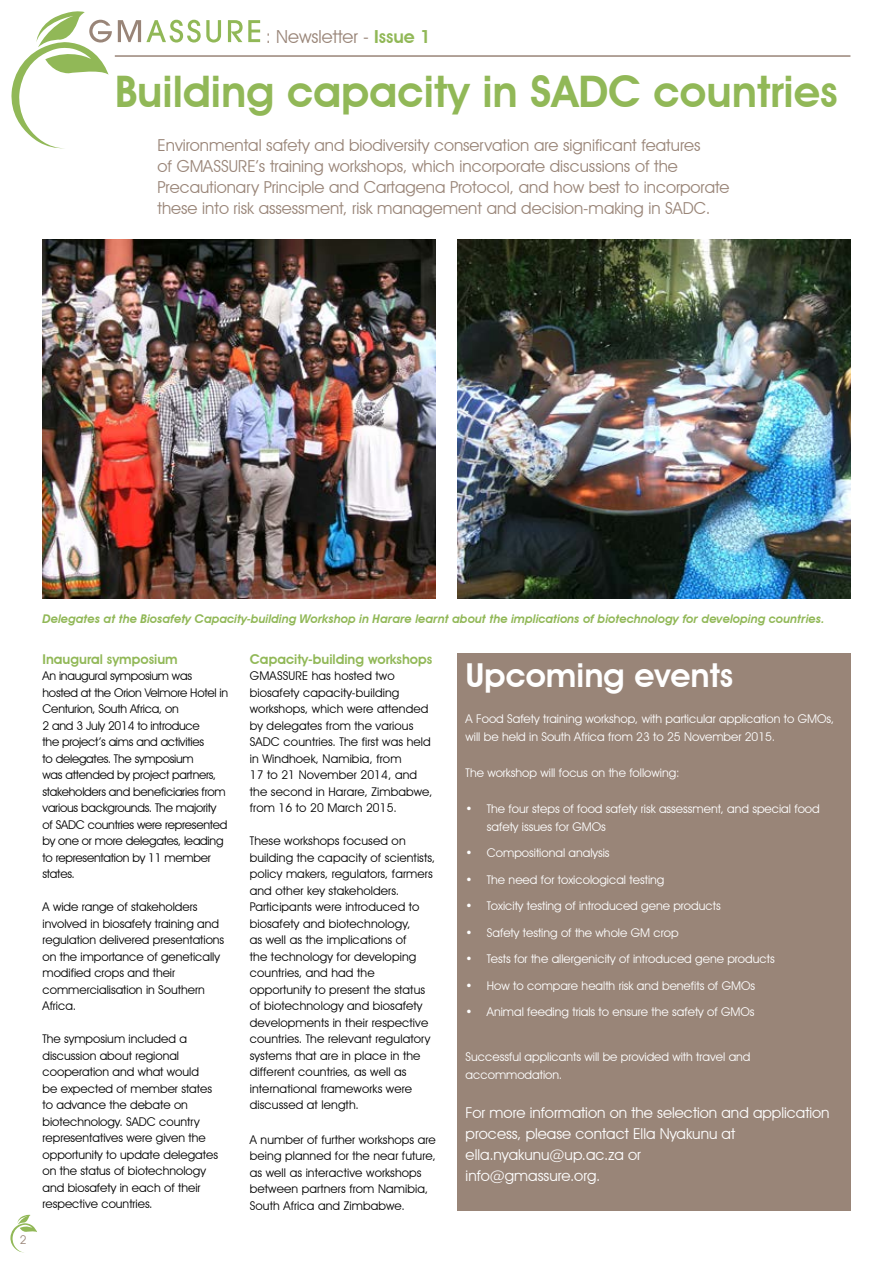
<style>
.page{position:relative;width:893px;height:1263px;background:#fff}
.page>*{position:absolute;margin:0;border:0;box-sizing:border-box;transform-origin:0 0}
.t1{font:600 43.5px "Avant Garde IT Cby BT";color:#91b857}
.t2{font:600 33px "Avant Garde IT Cby BT";color:#fff}
.t3{font:18px "Avant Garde IT Cby BT";color:#998578}
.t4{font:16.5px/21px "Avant Garde IT Cby BT";color:#998578}
.t5{font:15px/21px "Avant Garde IT Cby BT";color:#fff}
.t6{font:600 13.5px "Avant Garde IT Cby BT";color:#91b857}
.t7{font:12px/16.5px "Avant Garde IT Cby BT";letter-spacing:.01em;color:#000}
.t8{font:12px/18px "Avant Garde IT Cby BT";color:#fff}
.t9{font:12px/16.5px "Avant Garde IT Cby BT";letter-spacing:-.02em;color:#000}
.t10{font:italic 600 12px "Avant Garde IT Cby BT";color:#91b857}
.t11{font:12px "Avant Garde IT Cby BT";color:#998578}
.s1{font-weight:600;color:#91b857}
</style>
<div class="page">
<svg style="left:10px;top:1214px;width:27px;height:38px"></svg>
<svg style="left:11px;top:11px;width:101px;height:138px"></svg>
<svg style="left:118px;top:20px;width:103px;height:23px"></svg>
<svg style="left:228px;top:20px;width:32px;height:22px"></svg>
<hr style="left:115px;top:55px;width:735px;height:2px;background:#998578">
<div style="left:457px;top:653px;width:393px;height:557px;background:#998578"></div>
<img style="left:43px;top:240px;width:393px;height:358px">
<img style="left:457px;top:240px;width:393px;height:358px">
<h3 class="t3" style="left:266px;top:25px;width:166px">: Newsletter - <span class="s1">Issue 1</span></h3>
<h1 class="t1" style="left:115px;top:66px;width:724px">Building capacity in SADC countries</h1>
<p class="t4" style="left:158px;top:135px;width:574px">Environmental safety and biodiversity conservation are significant features<br>of GMASSURE’s training workshops, which incorporate discussions of the Precautionary Principle and Cartagena Protocol, and how best to incorporate these into risk assessment, risk management and decision-making in SADC.</p>
<p class="t11" style="left:20px;top:1233px;width:8px">2</p>
<p class="t10" style="left:43px;top:611px;width:783px">Delegates at the Biosafety Capacity-building Workshop in Harare learnt about the implications of biotechnology for developing countries.</p>
<p class="t6" style="left:43px;top:651px;width:137px">Inaugural symposium</p>
<p class="t9" style="left:43px;top:667px;width:187px">An inaugural symposium was hosted at the Orion Velmore Hotel in<br>Centurion, South Africa, on<br>2 and 3 July 2014 to introduce<br>the project’s aims and activities<br>to delegates. The symposium<br>was attended by project partners, stakeholders and beneficiaries from various backgrounds. The majority of SADC countries were represented by one or more delegates, leading to representation by 11 member states.</p>
<p class="t7" style="left:43px;top:898px;width:183px">A wide range of stakeholders involved in biosafety training and regulation delivered presentations on the importance of genetically modified crops and their commercialisation in Southern<br>Africa.</p>
<p class="t7" style="left:43px;top:1030px;width:177px">The symposium included a discussion about regional cooperation and what would<br>be expected of member states to advance the debate on biotechnology. SADC country representatives were given the opportunity to update delegates on the status of biotechnology and biosafety in each of their respective countries.</p>
<p class="t6" style="left:250px;top:651px;width:184px">Capacity-building workshops</p>
<p class="t7" style="left:250px;top:667px;width:184px">GMASSURE has hosted two biosafety capacity-building workshops, which were attended by delegates from the various<br>SADC countries. The first was held in Windhoek, Namibia, from<br>17 to 21 November 2014, and the second in Harare, Zimbabwe, from 16 to 20 March 2015.</p>
<p class="t7" style="left:250px;top:832px;width:187px">These workshops focused on building the capacity of scientists, policy makers, regulators, farmers and other key stakeholders.<br>Participants were introduced to biosafety and biotechnology,<br>as well as the implications of<br>the technology for developing countries, and had the opportunity to present the status of biotechnology and biosafety developments in their respective countries. The relevant regulatory systems that are in place in the different countries, as well as international frameworks were discussed at length.</p>
<p class="t7" style="left:250px;top:1131px;width:188px">A number of further workshops are being planned for the near future, as well as interactive workshops between partners from Namibia,<br>South Africa and Zimbabwe.</p>
<h2 class="t2" style="left:466px;top:655px;width:269px">Upcoming events</h2>
<p class="t8" style="left:466px;top:709px;width:370px">A Food Safety training workshop, with particular application to GMOs, will be held in South Africa from 23 to 25 November 2015.</p>
<p class="t8" style="left:466px;top:763px;width:216px">The workshop will focus on the following:</p>
<p class="t8" style="left:487px;top:799px;width:334px;text-indent:-21px">• The four steps of food safety risk assessment, and special food safety issues for GMOs</p>
<p class="t8" style="left:466px;top:844px;width:145px">• Compositional analysis</p>
<p class="t8" style="left:466px;top:870px;width:200px">• The need for toxicological testing</p>
<p class="t8" style="left:466px;top:897px;width:257px">• Toxicity testing of introduced gene products</p>
<p class="t8" style="left:466px;top:923px;width:214px">• Safety testing of the whole GM crop</p>
<p class="t8" style="left:466px;top:950px;width:311px">• Tests for the allergenicity of introduced gene products</p>
<p class="t8" style="left:466px;top:976px;width:291px">• How to compare health risk and benefits of GMOs</p>
<p class="t8" style="left:466px;top:1003px;width:290px">• Animal feeding trials to ensure the safety of GMOs</p>
<p class="t8" style="left:466px;top:1047px;width:286px">Successful applicants will be provided with travel and accommodation.</p>
<p class="t5" style="left:466px;top:1102px;width:365px">For more information on the selection and application process, please contact Ella Nyakunu at ella.nyakunu@up.ac.za or<br>info@gmassure.org.</p>
</div>
